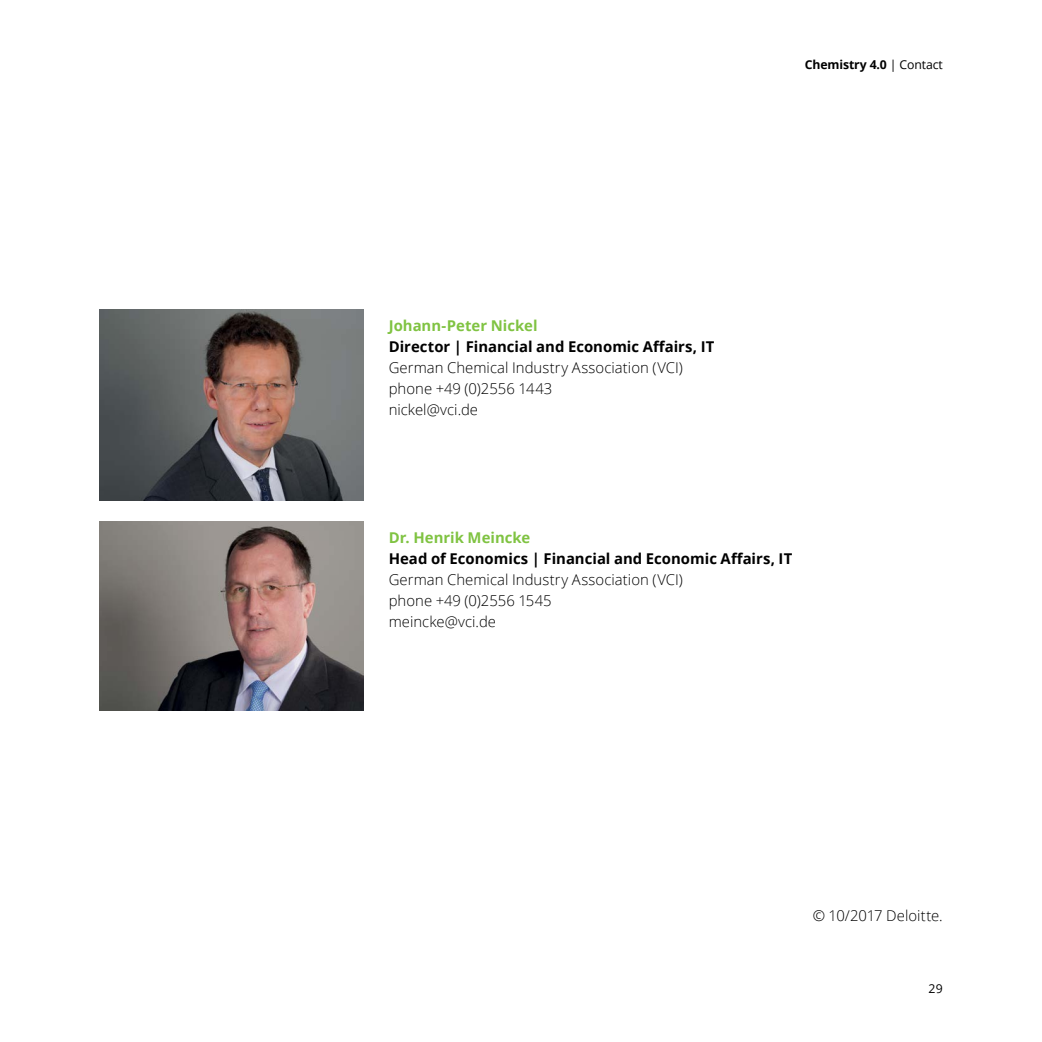
<style>
.page{position:relative;width:1042px;height:1042px;background:#fff}
.page>*{position:absolute;margin:0;border:0;box-sizing:border-box;transform-origin:0 0}
.t1{font:300 14.88px/21px "Open Sans";letter-spacing:.005em;color:#000}
.t2{font:700 14.88px "Open Sans";color:#000}
.t3{font:700 14.88px "Open Sans";color:#80c342}
.t4{font:700 12.25px "Open Sans";letter-spacing:-.01em;color:#000}
.t5{font:12.25px "Open Sans";color:#000}
.s1{font-weight:400}
</style>
<div class="page">
<img style="left:99px;top:310px;width:265px;height:191px">
<img style="left:99px;top:522px;width:265px;height:189px">
<p class="t4" style="left:805px;top:56px;width:139px">Chemistry 4.0 <span class="s1">| Contact</span></p>
<p class="t3" style="left:389px;top:315px;width:150px">Johann-Peter Nickel</p>
<p class="t2" style="left:389px;top:336px;width:327px">Director | Financial and Economic Affairs, IT</p>
<p class="t1" style="left:389px;top:356px;width:296px">German Chemical Industry Association (VCI) phone +49 (0)2556 1443<br>nickel@vci.de</p>
<p class="t3" style="left:389px;top:527px;width:143px">Dr. Henrik Meincke</p>
<p class="t2" style="left:389px;top:548px;width:405px">Head of Economics | Financial and Economic Affairs, IT</p>
<p class="t1" style="left:389px;top:569px;width:296px">German Chemical Industry Association (VCI) phone +49 (0)2556 1545<br>meincke@vci.de</p>
<p class="t1" style="left:812px;top:904px;width:132px">© 10/2017 Deloitte.</p>
<p class="t5" style="left:928px;top:980px;width:16px">29</p>
</div>
